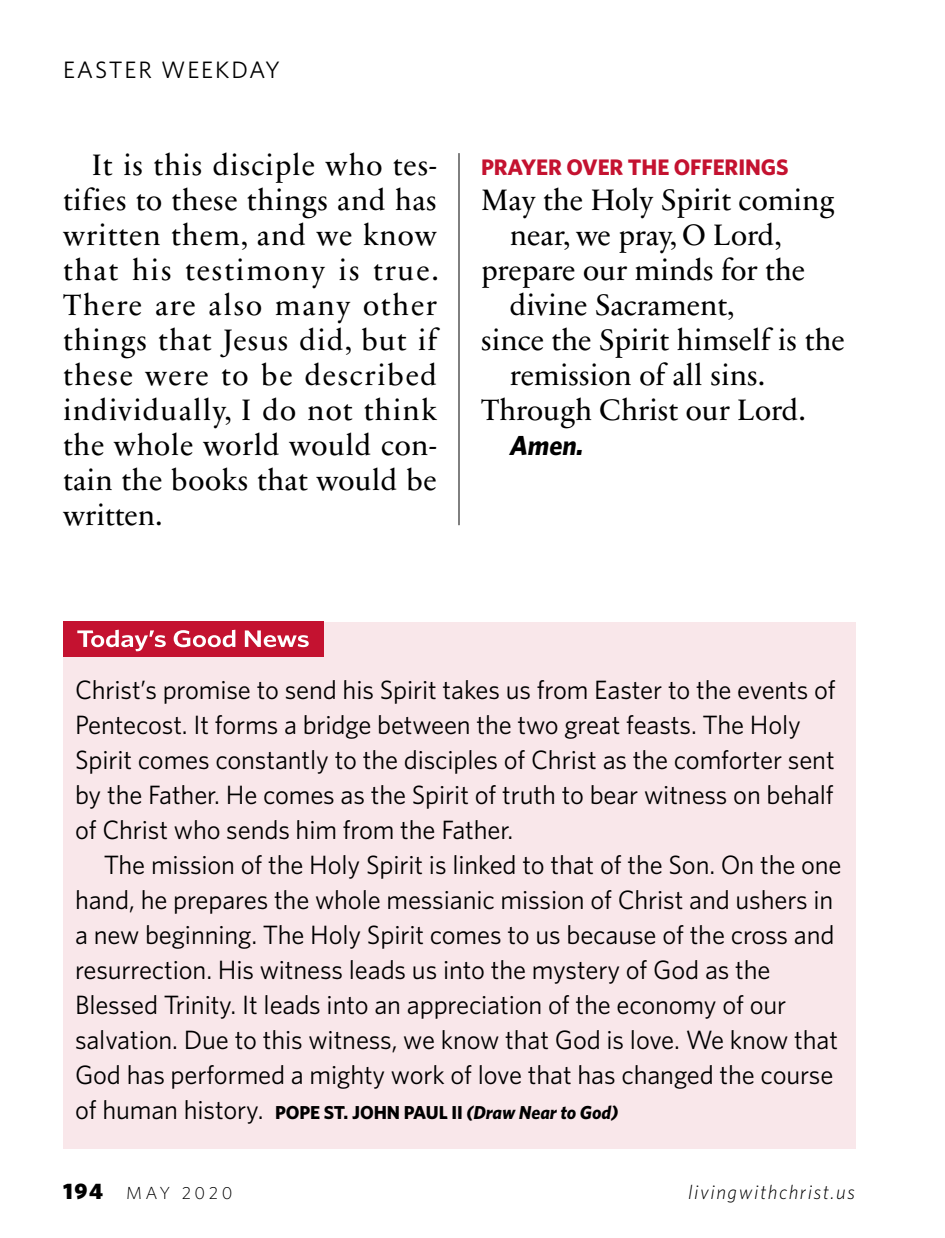
<style>
.page{position:relative;width:945px;height:1238px;background:#fff}
.page>*{position:absolute;margin:0;border:0;box-sizing:border-box;transform-origin:0 0}
.t1{font:30px/35px "Sabon Next LT Pro";color:#000;text-align:justify}
.t2{font:italic 700 27.5px "Whitney";color:#000}
.t3{font:26.5px/35px "Whitney";letter-spacing:-.005em;color:#000}
.t4{font:23.75px "Whitney";color:#000}
.t5{font:700 22.5px "Whitney";letter-spacing:-.005em;color:#c41230}
.t6{font:italic 300 20px "Whitney";letter-spacing:.08em;color:#000}
.t7{font:700 18.75px "Whitney";letter-spacing:-.005em;color:#000}
.t8{font:300 17.5px "Whitney";letter-spacing:.205em;color:#000}
.s1{font-weight:400;font-size:26.5px}
.s2{font-style:italic}
.s3{font-weight:900;font-size:22.5px}
</style>
<div class="page">
<hr style="left:459px;top:153px;width:1px;height:372px;background:#000">
<div style="left:63px;top:622px;width:793px;height:526px;background:#f9e7ea"></div>
<div style="left:63px;top:622px;width:260px;height:35px;background:#c41230"></div>
<svg style="left:77px;top:629px;width:232px;height:22px"></svg>
<p class="t4" style="left:63px;top:54px;width:30px">Easter</p>
<p class="t4" style="left:161px;top:54px;width:43px">Weekday</p>
<p class="t1" style="left:63px;top:146px;width:378px;text-indent:29px">It is this disciple who tes&shy;tifies to these things and has written them, and we know that his testimony is true.<br>There are also many other things that Jesus did, but if these were to be described individually, I do not think the whole world would con&shy;tain the books that would be written.</p>
<p class="t5" style="left:481px;top:152px;width:309px">PRAYER OVER THE OFFERINGS</p>
<p class="t1" style="left:481px;top:181px;width:355px">May the Holy Spirit coming</p>
<p class="t1" style="left:510px;top:216px;width:274px">near, we pray, O Lord,</p>
<p class="t1" style="left:481px;top:251px;width:326px">prepare our minds for the</p>
<p class="t1" style="left:510px;top:286px;width:226px">divine Sacrament,</p>
<p class="t1" style="left:481px;top:321px;width:365px">since the Spirit himself is the</p>
<p class="t1" style="left:510px;top:356px;width:257px">remission of all sins.</p>
<p class="t1" style="left:481px;top:391px;width:326px">Through Christ our Lord.</p>
<p class="t2" style="left:510px;top:427px;width:75px">Amen.</p>
<p class="t3" style="left:75px;top:671px;width:762px">Christ’s promise to send his Spirit takes us from Easter to the events of Pentecost. It forms a bridge between the two great feasts. The Holy Spirit comes constantly to the disciples of Christ as the comforter sent by the Father. He comes as the Spirit of truth to bear witness on behalf of Christ who sends him from the Father.</p>
<p class="t3" style="left:75px;top:846px;width:768px;text-indent:29px">The mission of the Holy Spirit is linked to that of the Son. On the one hand, he prepares the whole messianic mission of Christ and ushers in a new beginning. The Holy Spirit comes to us because of the cross and resurrection. His witness leads us into the mystery of God as the Blessed Trinity. It leads into an appreciation of the economy of our salvation. Due to this witness, we know that God is love. We know that God has performed a mighty work of love that has changed the course</p>
<p class="t7" style="left:75px;top:1099px;width:545px"><span class="s1">of human history.</span> POPE ST. JOHN PAUL II <span class="s2">(Draw Near to God)</span></p>
<p class="t8" style="left:63px;top:1180px;width:171px"><span class="s3">194</span> MAY 2020</p>
<p class="t6" style="left:688px;top:1178px;width:168px">livingwithchrist.us</p>
</div>
